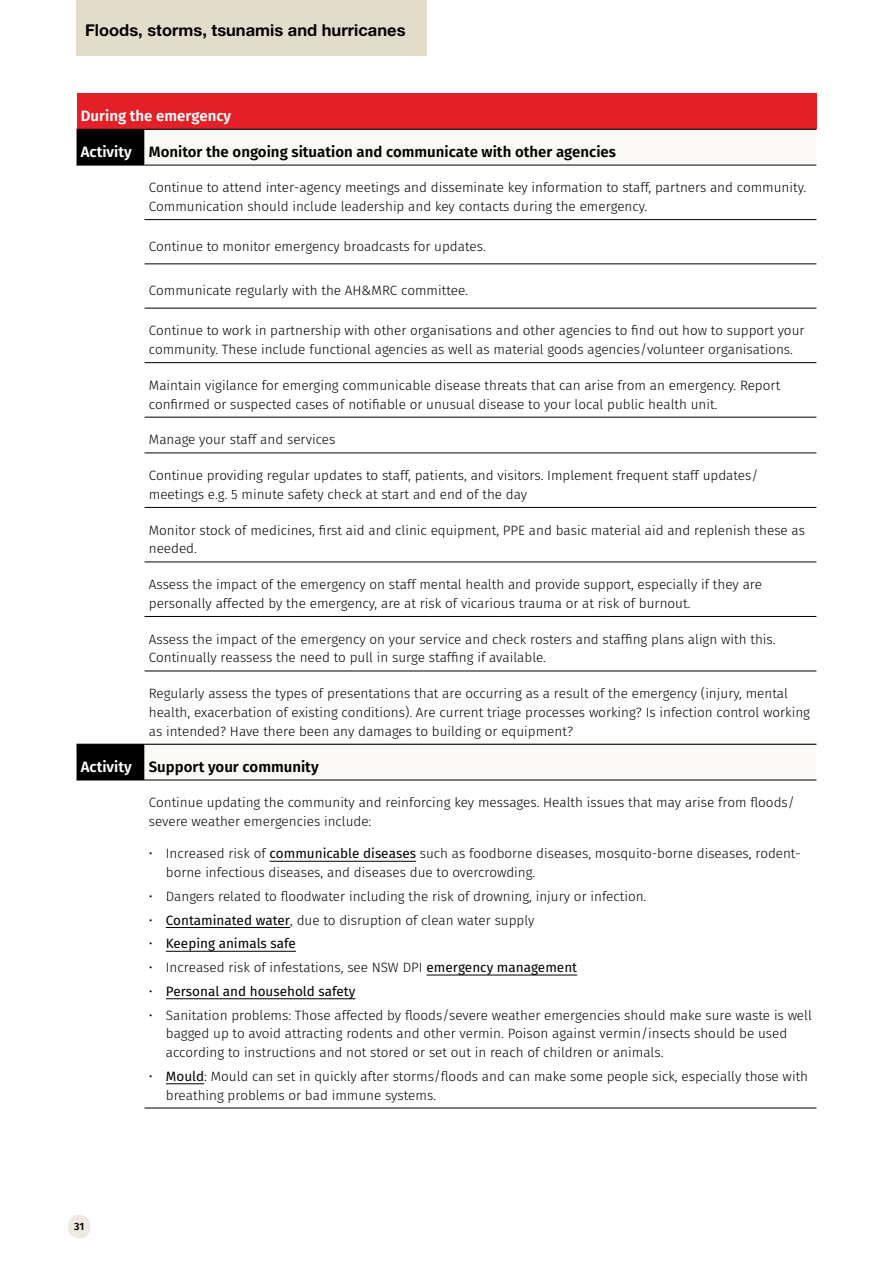
<style>
.page{position:relative;width:893px;height:1263px;background:#fff}
.page>*{position:absolute;margin:0;border:0;box-sizing:border-box;transform-origin:0 0}
.Heading_2{font:16.5px "Alte Haas Grotesk Bold";color:#000}
.Table_heading{font:600 15px "Fira Sans";color:#000}
.Table_heading-2{font:600 15px "Fira Sans";color:#fff}
.Body_copy{font:300 13.5px/18.8px "Fira Sans";color:#000}
.t1{font:13.5px "Fira Sans";color:#000}
.t2{font:600 10.5px "Fira Sans";color:#000}
.s1{font-weight:400}
.s2{font-weight:300}
</style>
<div class="page">
<svg style="left:68px;top:1214px;width:23px;height:25px"></svg>
<div style="left:77px;top:94px;width:739px;height:35px;background:#e31f27"></div>
<svg style="left:77px;top:130px;width:68px;height:650px"></svg>
<svg style="left:145px;top:164px;width:671px;height:616px"></svg>
<hr style="left:145px;top:129px;width:671px;height:1px;background:#000">
<hr style="left:145px;top:219px;width:671px;height:1px;background:#000">
<hr style="left:145px;top:264px;width:671px;height:1px;background:#000">
<hr style="left:145px;top:308px;width:671px;height:1px;background:#000">
<hr style="left:145px;top:362px;width:671px;height:1px;background:#000">
<hr style="left:145px;top:417px;width:671px;height:1px;background:#000">
<hr style="left:145px;top:453px;width:671px;height:1px;background:#000">
<hr style="left:145px;top:507px;width:671px;height:1px;background:#000">
<hr style="left:145px;top:562px;width:671px;height:1px;background:#000">
<hr style="left:145px;top:616px;width:671px;height:1px;background:#000">
<hr style="left:145px;top:671px;width:671px;height:1px;background:#000">
<hr style="left:77px;top:780px;width:68px;height:1px;background:#000">
<hr style="left:145px;top:780px;width:671px;height:1px;background:#000">
<hr style="left:145px;top:1108px;width:671px;height:1px;background:#000">
<hr style="left:145px;top:744px;width:671px;height:1px;background:#000">
<hr style="left:77px;top:165px;width:68px;height:1px;background:#000">
<hr style="left:145px;top:165px;width:671px;height:1px;background:#000">
<hr style="left:77px;top:129px;width:68px;height:1px;background:#000">
<hr style="left:77px;top:744px;width:68px;height:1px;background:#000">
<hr style="left:270px;top:861px;width:146px;height:1px;background:#000">
<hr style="left:166px;top:927px;width:124px;height:1px;background:#000">
<hr style="left:166px;top:951px;width:130px;height:1px;background:#000">
<hr style="left:426px;top:975px;width:151px;height:1px;background:#000">
<hr style="left:166px;top:998px;width:189px;height:1px;background:#000">
<hr style="left:166px;top:1083px;width:38px;height:1px;background:#000">
<div style="left:77px;top:0;width:350px;height:55px;background:#e2ddcb"></div>
<p class="Heading_2" style="left:85px;top:20px;width:322px">Floods, storms, tsunamis and hurricanes</p>
<p class="Table_heading-2" style="left:81px;top:105px;width:152px">During the emergency</p>
<p class="Table_heading-2" style="left:81px;top:141px;width:53px">Activity</p>
<p class="Table_heading" style="left:149px;top:141px;width:469px">Monitor the ongoing situation and communicate with other agencies</p>
<p class="Body_copy" style="left:149px;top:178px;width:659px">Continue to attend inter-agency meetings and disseminate key information to staff, partners and community.<br>Communication should include leadership and key contacts during the emergency.</p>
<p class="Body_copy" style="left:149px;top:237px;width:338px">Continue to monitor emergency broadcasts for updates.</p>
<p class="Body_copy" style="left:149px;top:281px;width:321px">Communicate regularly with the AH&amp;MRC committee.</p>
<p class="Body_copy" style="left:149px;top:321px;width:657px">Continue to work in partnership with other organisations and other agencies to find out how to support your community. These include functional agencies as well as material goods agencies/volunteer organisations.</p>
<p class="Body_copy" style="left:149px;top:376px;width:633px">Maintain vigilance for emerging communicable disease threats that can arise from an emergency. Report confirmed or suspected cases of notifiable or unusual disease to your local public health unit.</p>
<p class="Body_copy" style="left:149px;top:430px;width:188px">Manage your staff and services</p>
<p class="Body_copy" style="left:149px;top:466px;width:611px">Continue providing regular updates to staff, patients, and visitors. Implement frequent staff updates/ meetings e.g. 5 minute safety check at start and end of the day</p>
<p class="Body_copy" style="left:149px;top:521px;width:658px">Monitor stock of medicines, first aid and clinic equipment, PPE and basic material aid and replenish these as needed.</p>
<p class="Body_copy" style="left:149px;top:575px;width:615px">Assess the impact of the emergency on staff mental health and provide support, especially if they are personally affected by the emergency, are at risk of vicarious trauma or at risk of burnout.</p>
<p class="Body_copy" style="left:149px;top:630px;width:628px">Assess the impact of the emergency on your service and check rosters and staffing plans align with this.<br>Continually reassess the need to pull in surge staffing if available.</p>
<p class="Body_copy" style="left:149px;top:684px;width:663px">Regularly assess the types of presentations that are occurring as a result of the emergency (injury, mental health, exacerbation of existing conditions). Are current triage processes working? Is infection control working as intended? Have there been any damages to building or equipment?</p>
<p class="Table_heading-2" style="left:81px;top:756px;width:53px">Activity</p>
<p class="Table_heading" style="left:149px;top:756px;width:171px">Support your community</p>
<p class="Body_copy" style="left:149px;top:793px;width:647px">Continue updating the community and reinforcing key messages. Health issues that may arise from floods/ severe weather emergencies include:</p>
<p class="Body_copy" style="left:166px;top:844px;width:636px;text-indent:-17px">• Increased risk of <span class="s1">communicable diseases</span> such as foodborne diseases, mosquito-borne diseases, rodent&shy;borne infectious diseases, and diseases due to overcrowding.</p>
<p class="Body_copy" style="left:149px;top:887px;width:499px">• Dangers related to floodwater including the risk of drowning, injury or infection.</p>
<p class="Body_copy" style="left:149px;top:910px;width:387px">• <span class="s1">Contaminated water</span>, due to disruption of clean water supply</p>
<p class="t1" style="left:149px;top:934px;width:149px"><span class="s2">•</span> Keeping animals safe</p>
<p class="Body_copy" style="left:149px;top:958px;width:430px">• Increased risk of infestations, see NSW DPI <span class="s1">emergency management</span></p>
<p class="t1" style="left:149px;top:981px;width:208px"><span class="s2">•</span> Personal and household safety</p>
<p class="Body_copy" style="left:166px;top:1005px;width:648px;text-indent:-17px">• Sanitation problems: Those affected by floods/severe weather emergencies should make sure waste is well bagged up to avoid attracting rodents and other vermin. Poison against vermin/insects should be used according to instructions and not stored or set out in reach of children or animals.</p>
<p class="Body_copy" style="left:166px;top:1067px;width:644px;text-indent:-17px">• <span class="s1">Mould</span>: Mould can set in quickly after storms/floods and can make some people sick, especially those with breathing problems or bad immune systems.</p>
<p class="t2" style="left:74px;top:1218px;width:12px">31</p>
</div>
